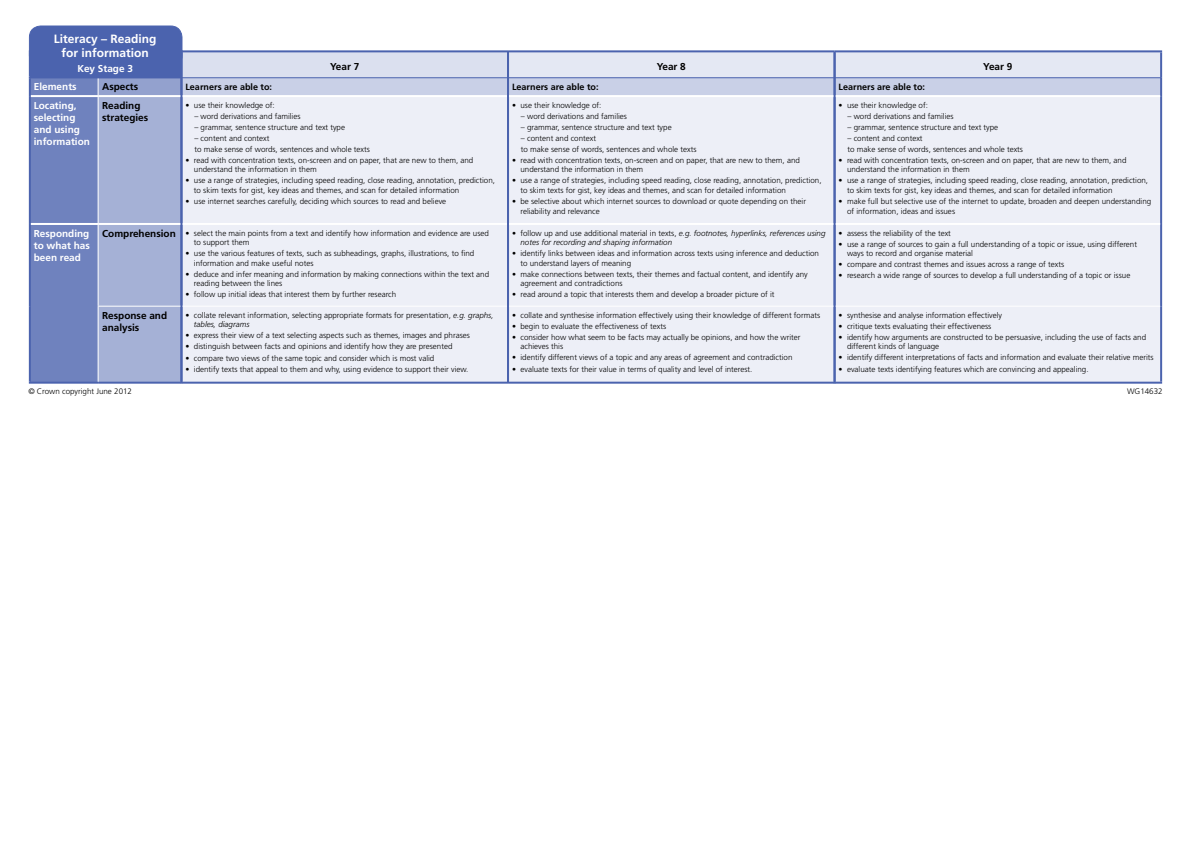
<style>
.page{position:relative;width:1191px;height:842px;background:#fff}
.page>*{position:absolute;margin:0;border:0;box-sizing:border-box;transform-origin:0 0}
.t1{font:700 12px/14.4px "Frutiger";color:#fff;text-align:center}
.t2{font:700 10px/12px "Frutiger";color:#fff}
.t3{font:700 10px/12px "Frutiger";color:#000}
.t4{font:700 9px "Frutiger";color:#000}
.t5{font:300 8px/9.6px "Frutiger";color:#000}
.t6{font:italic 300 8px/9.6px "Frutiger";color:#000}
.s1{font-weight:700;font-size:10px}
.s2{font-style:italic}
.s3{font-style:normal}
</style>
<div class="page">
<hr style="left:181px;top:50px;width:327px;height:2px;background:#4b63ae">
<hr style="left:508px;top:50px;width:326px;height:2px;background:#4b63ae">
<hr style="left:834px;top:50px;width:328px;height:2px;background:#4b63ae">
<hr style="left:29px;top:382px;width:69px;height:2px;background:#4b63ae">
<hr style="left:98px;top:382px;width:83px;height:2px;background:#4b63ae">
<hr style="left:181px;top:382px;width:327px;height:2px;background:#4b63ae">
<hr style="left:508px;top:382px;width:326px;height:2px;background:#4b63ae">
<hr style="left:834px;top:382px;width:328px;height:2px;background:#4b63ae">
<svg style="left:29px;top:51px;width:1133px;height:332px;background:#dce0ef"></svg>
<hr style="left:98px;top:97px;width:1px;height:126px;background:#fff">
<hr style="left:98px;top:225px;width:1px;height:81px;background:#fff">
<hr style="left:98px;top:306px;width:83px;height:1px;background:#fff">
<hr style="left:98px;top:307px;width:1px;height:75px;background:#fff">
<hr style="left:181px;top:306px;width:327px;height:1px;background:#fff">
<hr style="left:508px;top:306px;width:326px;height:1px;background:#fff">
<hr style="left:834px;top:306px;width:326px;height:1px;background:#fff">
<hr style="left:31px;top:223px;width:67px;height:2px;background:#fff">
<hr style="left:98px;top:223px;width:83px;height:2px;background:#fff">
<hr style="left:181px;top:223px;width:327px;height:2px;background:#fff">
<hr style="left:508px;top:223px;width:326px;height:2px;background:#fff">
<hr style="left:834px;top:223px;width:326px;height:2px;background:#fff">
<hr style="left:31px;top:95px;width:67px;height:2px;background:#fff">
<hr style="left:98px;top:95px;width:83px;height:2px;background:#fff">
<hr style="left:181px;top:95px;width:327px;height:2px;background:#fff">
<hr style="left:508px;top:95px;width:326px;height:2px;background:#fff">
<hr style="left:834px;top:95px;width:326px;height:2px;background:#fff">
<hr style="left:29px;top:77px;width:1132px;height:1px;background:#4b63ae">
<hr style="left:507px;top:51px;width:2px;height:332px;background:#4b63ae">
<hr style="left:833px;top:52px;width:2px;height:331px;background:#4b63ae">
<hr style="left:180px;top:50px;width:2px;height:333px;background:#4b63ae">
<div style="left:29px;top:26px;width:153px;height:41px;background:#4b63ae;border-radius:11px"></div>
<div style="left:29px;top:26px;width:153px;height:41px;border:1px solid #4b63ae;border-radius:11px"></div>
<h1 class="t1" style="left:54px;top:32px;width:104px">Literacy – Reading for information</h1>
<p class="t2" style="left:77px;top:63px;width:57px">Key Stage 3</p>
<p class="t3" style="left:330px;top:61px;width:31px">Year 7</p>
<p class="t3" style="left:657px;top:61px;width:31px">Year 8</p>
<p class="t3" style="left:983px;top:61px;width:31px">Year 9</p>
<p class="t2" style="left:34px;top:81px;width:44px">Elements</p>
<p class="t3" style="left:102px;top:81px;width:38px">Aspects</p>
<p class="t4" style="left:185px;top:81px;width:88px">Learners are able to:</p>
<p class="t4" style="left:512px;top:81px;width:88px">Learners are able to:</p>
<p class="t4" style="left:838px;top:81px;width:88px">Learners are able to:</p>
<p class="t2" style="left:34px;top:100px;width:58px">Locating, selecting and using information</p>
<p class="t3" style="left:102px;top:100px;width:48px">Reading strategies</p>
<p class="t5" style="left:185px;top:100px;width:91px">• use their knowledge of:</p>
<p class="t5" style="left:838px;top:100px;width:91px">• use their knowledge of:</p>
<p class="t5" style="left:847px;top:111px;width:108px">– word derivations and families</p>
<p class="t5" style="left:847px;top:122px;width:152px">– grammar, sentence structure and text type</p>
<p class="t5" style="left:847px;top:133px;width:177px;line-height:11px">– content and context<br>to make sense of words, sentences and whole texts</p>
<p class="t5" style="left:847px;top:155px;width:281px;text-indent:-8px">• read with concentration texts, on-screen and on paper, that are new to them, and understand the information in them</p>
<p class="t5" style="left:847px;top:176px;width:302px;text-indent:-8px">• use a range of strategies, including speed reading, close reading, annotation, prediction, to skim texts for gist, key ideas and themes, and scan for detailed information</p>
<p class="t5" style="left:847px;top:197px;width:306px;text-indent:-8px">• make full but selective use of the internet to update, broaden and deepen understanding of information, ideas and issues</p>
<p class="t5" style="left:512px;top:100px;width:91px">• use their knowledge of:</p>
<p class="t5" style="left:521px;top:111px;width:108px">– word derivations and families</p>
<p class="t5" style="left:521px;top:122px;width:152px">– grammar, sentence structure and text type</p>
<p class="t5" style="left:521px;top:133px;width:177px;line-height:11px">– content and context<br>to make sense of words, sentences and whole texts</p>
<p class="t5" style="left:520px;top:155px;width:281px;text-indent:-8px">• read with concentration texts, on-screen and on paper, that are new to them, and understand the information in them</p>
<p class="t5" style="left:520px;top:176px;width:302px;text-indent:-8px">• use a range of strategies, including speed reading, close reading, annotation, prediction, to skim texts for gist, key ideas and themes, and scan for detailed information</p>
<p class="t5" style="left:520px;top:197px;width:287px;text-indent:-8px">• be selective about which internet sources to download or quote depending on their reliability and relevance</p>
<p class="t5" style="left:194px;top:111px;width:108px">– word derivations and families</p>
<p class="t5" style="left:194px;top:122px;width:152px">– grammar, sentence structure and text type</p>
<p class="t5" style="left:194px;top:133px;width:177px;line-height:11px">– content and context<br>to make sense of words, sentences and whole texts</p>
<p class="t5" style="left:194px;top:155px;width:281px;text-indent:-8px">• read with concentration texts, on-screen and on paper, that are new to them, and understand the information in them</p>
<p class="t5" style="left:194px;top:176px;width:302px;text-indent:-8px">• use a range of strategies, including speed reading, close reading, annotation, prediction, to skim texts for gist, key ideas and themes, and scan for detailed information</p>
<p class="t5" style="left:185px;top:197px;width:262px">• use internet searches carefully, deciding which sources to read and believe</p>
<p class="t2" style="left:34px;top:228px;width:58px;text-align:justify">Responding to what has been read</p>
<p class="t5" style="left:194px;top:228px;width:296px;text-indent:-92px"><span class="s1">Comprehension</span> • select the main points from a text and identify how information and evidence are used to support them</p>
<p class="t5" style="left:194px;top:249px;width:282px;text-indent:-8px">• use the various features of texts, such as subheadings, graphs, illustrations, to find information and make useful notes</p>
<p class="t5" style="left:194px;top:269px;width:297px;text-indent:-8px">• deduce and infer meaning and information by making connections within the text and reading between the lines</p>
<p class="t5" style="left:185px;top:290px;width:212px">• follow up initial ideas that interest them by further research</p>
<p class="t3" style="left:102px;top:310px;width:66px">Response and analysis</p>
<p class="t5" style="left:194px;top:310px;width:301px;text-indent:-8px">• collate relevant information, selecting appropriate formats for presentation, <span class="s2">e.g. graphs, tables, diagrams</span></p>
<p class="t5" style="left:185px;top:331px;width:286px">• express their view of a text selecting aspects such as themes, images and phrases</p>
<p class="t5" style="left:185px;top:342px;width:268px">• distinguish between facts and opinions and identify how they are presented</p>
<p class="t5" style="left:185px;top:353px;width:250px">• compare two views of the same topic and consider which is most valid</p>
<p class="t5" style="left:185px;top:364px;width:284px">• identify texts that appeal to them and why, using evidence to support their view.</p>
<p class="t6" style="left:520px;top:228px;width:306px;text-indent:-8px"><span class="s3">• follow up and use additional material in texts,</span> e.g. footnotes, hyperlinks, references using notes for recording and shaping information</p>
<p class="t5" style="left:520px;top:249px;width:300px;text-indent:-8px">• identify links between ideas and information across texts using inference and deduction to understand layers of meaning</p>
<p class="t5" style="left:520px;top:269px;width:289px;text-indent:-8px">• make connections between texts, their themes and factual content, and identify any agreement and contradictions</p>
<p class="t5" style="left:512px;top:290px;width:264px">• read around a topic that interests them and develop a broader picture of it</p>
<p class="t5" style="left:512px;top:310px;width:310px">• collate and synthesise information effectively using their knowledge of different formats</p>
<p class="t5" style="left:512px;top:321px;width:156px">• begin to evaluate the effectiveness of texts</p>
<p class="t5" style="left:520px;top:332px;width:282px;text-indent:-8px">• consider how what seem to be facts may actually be opinions, and how the writer achieves this</p>
<p class="t5" style="left:512px;top:353px;width:282px">• identify different views of a topic and any areas of agreement and contradiction</p>
<p class="t5" style="left:512px;top:364px;width:242px">• evaluate texts for their value in terms of quality and level of interest.</p>
<p class="t5" style="left:838px;top:228px;width:114px">• assess the reliability of the text</p>
<p class="t5" style="left:847px;top:239px;width:291px;text-indent:-8px">• use a range of sources to gain a full understanding of a topic or issue, using different ways to record and organise material</p>
<p class="t5" style="left:838px;top:260px;width:227px">• compare and contrast themes and issues across a range of texts</p>
<p class="t5" style="left:838px;top:271px;width:293px">• research a wide range of sources to develop a full understanding of a topic or issue</p>
<p class="t5" style="left:838px;top:310px;width:165px">• synthesise and analyse information effectively</p>
<p class="t5" style="left:838px;top:321px;width:154px">• critique texts evaluating their effectiveness</p>
<p class="t5" style="left:847px;top:332px;width:301px;text-indent:-8px">• identify how arguments are constructed to be persuasive, including the use of facts and different kinds of language</p>
<p class="t5" style="left:838px;top:353px;width:316px">• identify different interpretations of facts and information and evaluate their relative merits</p>
<p class="t5" style="left:838px;top:364px;width:251px">• evaluate texts identifying features which are convincing and appealing.</p>
<p class="t5" style="left:28px;top:386px;width:105px">© Crown copyright June 2012</p>
<p class="t5" style="left:1127px;top:386px;width:37px">WG14632</p>
</div>
